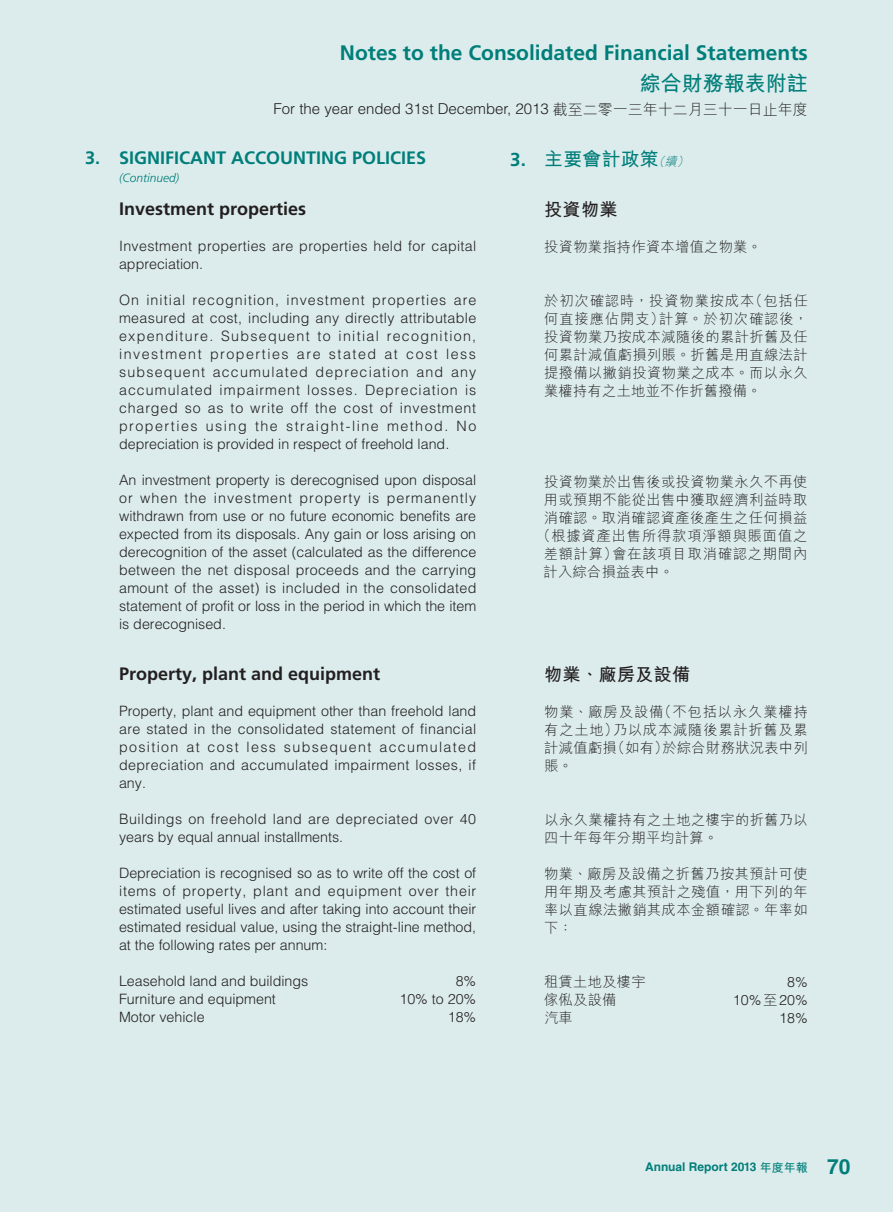
<style>
.page{position:relative;width:893px;height:1212px;background:#dcecec}
.page>*{position:absolute;margin:0;border:0;box-sizing:border-box;transform-origin:0 0}
.t1{font:700 21px "Frutiger LT Std";color:#007e7a}
.t2{font:700 21px "M Hei HK";color:#007e7a}
.t3{font:700 18.75px "M Hei HK";letter-spacing:.02em;color:#007e7a}
.t4{font:700 18px "Frutiger LT Std";color:#231f20}
.t5{font:700 18px "Frutiger LT Std";color:#007e7a}
.t6{font:700 18px "M Hei HK";letter-spacing:.02em;color:#231f20}
.t7{font:300 15px "Helvetica LT Std";color:#231f20}
.t8{font:300 14.25px/18px "Helvetica LT Std";color:#231f20;text-align:justify}
.t9{font:300 14.25px/18px "M Hei HK";letter-spacing:.03em;color:#231f20;text-align:justify}
.t10{font:300 14.25px/18px "Helvetica LT Std";letter-spacing:.035em;color:#231f20}
.t11{font:300 14.25px/18px "Helvetica LT Std";letter-spacing:.025em;color:#231f20}
.t12{font:300 14.25px "M Hei HK";letter-spacing:.06em;color:#231f20}
.t13{font:300 14.25px "M Hei HK";letter-spacing:.055em;color:#231f20}
.t14{font:700 12px "Helvetica LT Std";color:#007e7a}
.t15{font:italic 300 12px "Frutiger LT Std";color:#007e7a}
.s1{font-family:"M Hei HK"}
.s2{font-family:"Frutiger LT Std"}
.s3{font-weight:300;font-style:italic;font-size:12px}
.s4{font-size:21px}
</style>
<div class="page">
<h1 class="t1" style="left:340px;top:40px;width:469px">Notes to the Consolidated Financial Statements</h1>
<h1 class="t2" style="left:640px;top:68px;width:169px">綜合財務報表附註</h1>
<p class="t7" style="left:273px;top:100px;width:536px">For the year ended 31st December, 2013 <span class="s1">截至二零一三年十二月三十一日止年度</span></p>
<p class="t5" style="left:85px;top:147px;width:343px">3. SIGNIFICANT ACCOUNTING POLICIES</p>
<p class="t15" style="left:119px;top:171px;width:62px">(Continued)</p>
<p class="t4" style="left:119px;top:198px;width:189px">Investment properties</p>
<p class="t11" style="left:119px;top:236px;width:359px">Investment properties are properties held for capital appreciation.</p>
<p class="t8" style="left:119px;top:290px;width:359px">On initial recognition, investment properties are measured at cost, including any directly attributable expenditure. Subsequent to initial recognition, investment properties are stated at cost less subsequent accumulated depreciation and any accumulated impairment losses. Depreciation is charged so as to write off the cost of investment properties using the straight-line method. No depreciation is provided in respect of freehold land.</p>
<p class="t8" style="left:119px;top:470px;width:359px">An investment property is derecognised upon disposal or when the investment property is permanently withdrawn from use or no future economic benefits are expected from its disposals. Any gain or loss arising on derecognition of the asset (calculated as the difference between the net disposal proceeds and the carrying amount of the asset) is included in the consolidated statement of profit or loss in the period in which the item is derecognised.</p>
<p class="t4" style="left:119px;top:663px;width:263px">Property, plant and equipment</p>
<p class="t8" style="left:119px;top:701px;width:359px">Property, plant and equipment other than freehold land are stated in the consolidated statement of financial position at cost less subsequent accumulated depreciation and accumulated impairment losses, if any.</p>
<p class="t10" style="left:119px;top:809px;width:358px">Buildings on freehold land are depreciated over 40 years by equal annual installments.</p>
<p class="t8" style="left:119px;top:863px;width:359px">Depreciation is recognised so as to write off the cost of items of property, plant and equipment over their estimated useful lives and after taking into account their estimated residual value, using the straight-line method, at the following rates per annum:</p>
<p class="t8" style="left:119px;top:971px;width:191px">Leasehold land and buildings</p>
<p class="t8" style="left:456px;top:971px;width:22px">8%</p>
<p class="t8" style="left:119px;top:989px;width:158px">Furniture and equipment</p>
<p class="t8" style="left:399px;top:989px;width:78px">10% to 20%</p>
<p class="t8" style="left:119px;top:1007px;width:87px">Motor vehicle</p>
<p class="t8" style="left:448px;top:1007px;width:30px">18%</p>
<h2 class="t3" style="left:510px;top:145px;width:182px"><span class="s2">3.</span> 主要會計政策<span class="s3">（續）</span></h2>
<p class="t6" style="left:544px;top:197px;width:75px">投資物業</p>
<p class="t9" style="left:544px;top:238px;width:219px">投資物業指持作資本增值之物業。</p>
<p class="t9" style="left:544px;top:292px;width:265px">於初次確認時，投資物業按成本（包括任何直接應佔開支）計算。於初次確認後，投資物業乃按成本減隨後的累計折舊及任何累計減值虧損列賬。折舊是用直線法計提撥備以撇銷投資物業之成本。而以永久業權持有之土地並不作折舊撥備。</p>
<p class="t9" style="left:544px;top:472px;width:265px">投資物業於出售後或投資物業永久不再使</p>
<p class="t9" style="left:544px;top:490px;width:265px">用或預期不能從出售中獲取經濟利益時取</p>
<p class="t9" style="left:544px;top:508px;width:265px">消確認。取消確認資產後產生之任何損益</p>
<p class="t12" style="left:537px;top:528px;width:272px">（根據資產出售所得款項淨額與賬面值之</p>
<p class="t13" style="left:544px;top:546px;width:265px">差額計算）會在該項目取消確認之期間內</p>
<p class="t9" style="left:544px;top:562px;width:132px">計入綜合損益表中。</p>
<p class="t6" style="left:544px;top:662px;width:147px">物業、廠房及設備</p>
<p class="t9" style="left:544px;top:703px;width:265px">物業、廠房及設備（不包括以永久業權持有之土地）乃以成本減隨後累計折舊及累計減值虧損（如有）於綜合財務狀況表中列賬。</p>
<p class="t9" style="left:544px;top:811px;width:265px">以永久業權持有之土地之樓宇的折舊乃以四十年每年分期平均計算。</p>
<p class="t9" style="left:544px;top:865px;width:265px">物業、廠房及設備之折舊乃按其預計可使用年期及考慮其預計之殘值，用下列的年率以直線法撇銷其成本金額確認。年率如下：</p>
<p class="t9" style="left:544px;top:973px;width:103px">租賃土地及樓宇</p>
<p class="t8" style="left:787px;top:973px;width:22px">8%</p>
<p class="t9" style="left:544px;top:991px;width:74px">傢俬及設備</p>
<p class="t8" style="left:733px;top:991px;width:76px">10%<span class="s1">至</span>20%</p>
<p class="t9" style="left:544px;top:1009px;width:30px">汽車</p>
<p class="t8" style="left:779px;top:1009px;width:30px">18%</p>
<p class="t14" style="left:645px;top:1160px;width:207px">Annual Report 2013 <span class="s1">年度年報</span> <span class="s4">70</span></p>
</div>
